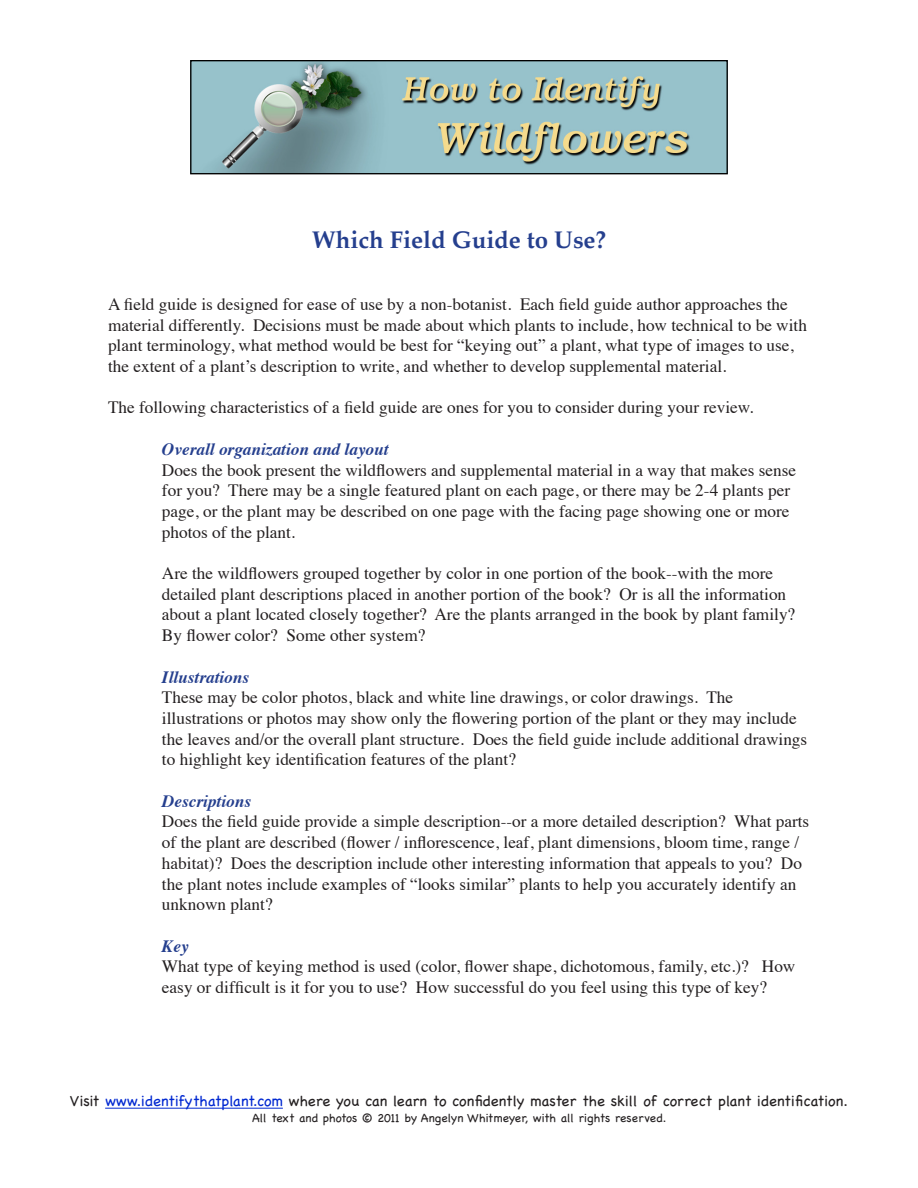
<style>
.page{position:relative;width:918px;height:1188px;background:#fff}
.page>*{position:absolute;margin:0;border:0;box-sizing:border-box;transform-origin:0 0}
.t1{font:700 24px "Palatino";color:#253f8e}
.t2{font:17.25px/20.7px "Times";color:#231f20}
.t3{font:italic 700 17.25px "Times";color:#253f8e}
.t4{font:15px "Chalkboard";color:#231f20}
.t5{font:12px "Chalkboard";color:#231f20}
.s1{color:#0028d1}
</style>
<div class="page">
<hr style="left:105px;top:1108px;width:178px;height:1px;background:#0028d1">
<img style="left:192px;top:62px;width:534px;height:110px">
<div style="left:190px;top:60px;width:538px;height:114px;border:1px solid #000"></div>
<h1 class="t1" style="left:312px;top:219px;width:296px">Which Field Guide to Use?</h1>
<p class="t2" style="left:108px;top:292px;width:700px">A field guide is designed for ease of use by a non-botanist. Each field guide author approaches the material differently. Decisions must be made about which plants to include, how technical to be with plant terminology, what method would be best for “keying out” a plant, what type of images to use, the extent of a plant’s description to write, and whether to develop supplemental material.</p>
<p class="t2" style="left:108px;top:396px;width:647px">The following characteristics of a field guide are ones for you to consider during your review.</p>
<p class="t3" style="left:162px;top:433px;width:228px">Overall organization and layout</p>
<p class="t2" style="left:162px;top:458px;width:636px">Does the book present the wildflowers and supplemental material in a way that makes sense for you? There may be a single featured plant on each page, or there may be 2-4 plants per page, or the plant may be described on one page with the facing page showing one or more photos of the plant.</p>
<p class="t2" style="left:162px;top:561px;width:635px">Are the wildflowers grouped together by color in one portion of the book--with the more detailed plant descriptions placed in another portion of the book? Or is all the information about a plant located closely together? Are the plants arranged in the book by plant family?<br>By flower color? Some other system?</p>
<p class="t3" style="left:162px;top:661px;width:89px">Illustrations</p>
<p class="t2" style="left:162px;top:686px;width:647px">These may be color photos, black and white line drawings, or color drawings. The illustrations or photos may show only the flowering portion of the plant or they may include the leaves and/or the overall plant structure. Does the field guide include additional drawings to highlight key identification features of the plant?</p>
<p class="t3" style="left:162px;top:785px;width:91px">Descriptions</p>
<p class="t2" style="left:162px;top:810px;width:649px">Does the field guide provide a simple description--or a more detailed description? What parts of the plant are described (flower / inflorescence, leaf, plant dimensions, bloom time, range / habitat)? Does the description include other interesting information that appeals to you? Do the plant notes include examples of “looks similar” plants to help you accurately identify an unknown plant?</p>
<p class="t3" style="left:162px;top:930px;width:28px">Key</p>
<p class="t2" style="left:162px;top:955px;width:635px">What type of keying method is used (color, flower shape, dichotomous, family, etc.)? How easy or difficult is it for you to use? How successful do you feel using this type of key?</p>
<p class="t4" style="left:70px;top:1092px;width:779px">Visit <span class="s1">www.identifythatplant.com</span> where you can learn to confidently master the skill of correct plant identification.</p>
<p class="t5" style="left:252px;top:1111px;width:416px">All text and photos © 2011 by Angelyn Whitmeyer, with all rights reserved.</p>
</div>
